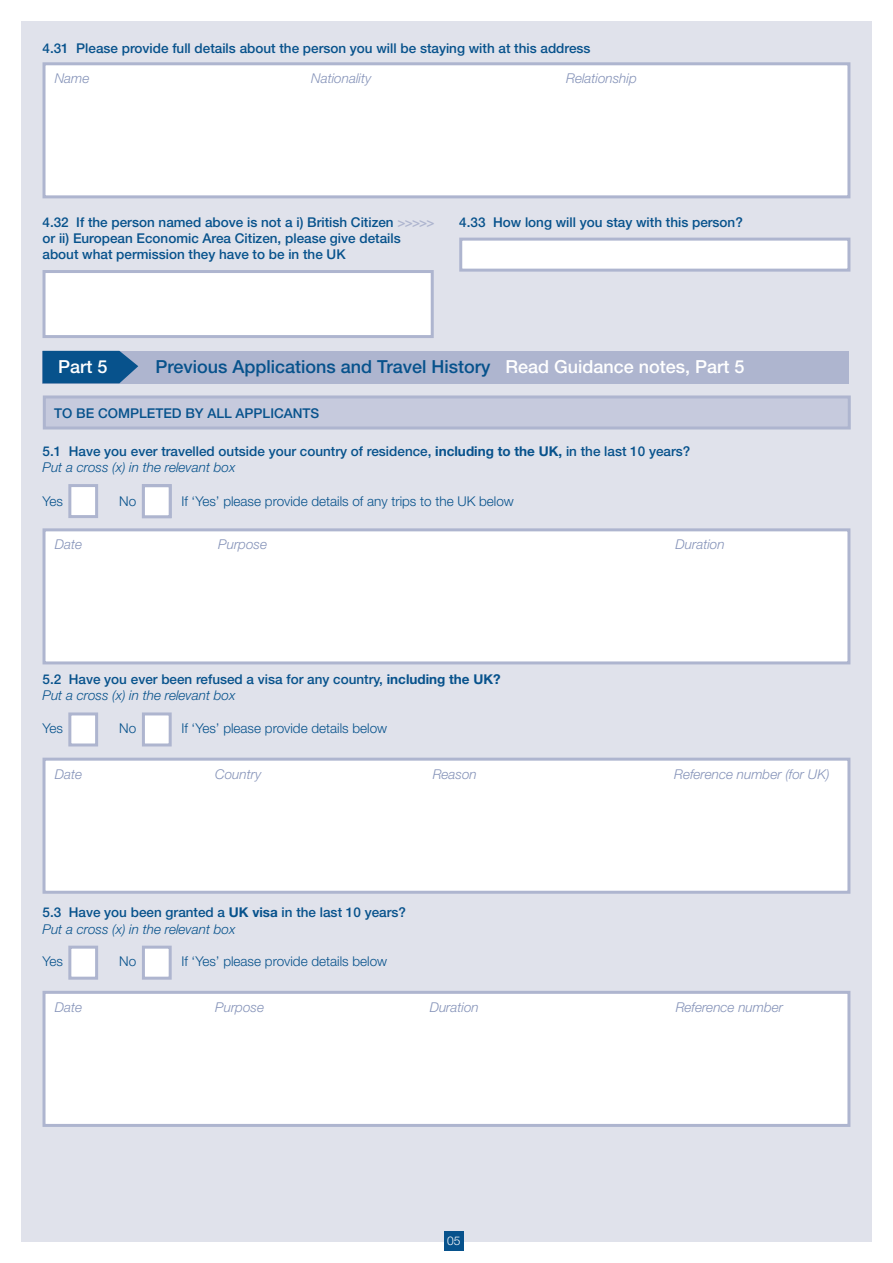
<style>
.page{position:relative;width:893px;height:1263px;background:#fff}
.page>*{position:absolute;margin:0;border:0;box-sizing:border-box;transform-origin:0 0}
.t1{font:500 18px "Helvetica Neue";color:#07528c}
.t2{font:500 18px "Helvetica Neue";color:#fff}
.t3{font:500 13.5px/16.5px "Helvetica Neue";color:#07528c}
.t4{font:300 13.5px "Helvetica Neue";color:#07528c}
.t5{font:italic 300 13.5px "Helvetica Neue";color:#8492b8}
.t6{font:300 12px "Helvetica Neue";color:#fff}
.s1{color:#aeb5cf}
.s2{color:#fff}
.s3{font-weight:700}
.s4{font-weight:300;font-style:italic}
</style>
<div class="page">
<div style="left:21px;top:21px;width:851px;height:1221px;background:#e0e2eb"></div>
<div style="left:44px;top:64px;width:805px;height:133px;background:#fff"></div>
<div style="left:43px;top:62px;width:807px;height:136px;border:3px solid #aeb5cf"></div>
<div style="left:44px;top:272px;width:388px;height:65px;background:#fff"></div>
<div style="left:43px;top:270px;width:391px;height:68px;border:3px solid #aeb5cf"></div>
<div style="left:461px;top:239px;width:388px;height:31px;background:#fff"></div>
<div style="left:459px;top:238px;width:391px;height:34px;border:3px solid #aeb5cf"></div>
<div style="left:43px;top:351px;width:806px;height:32px;background:#aeb5cf"></div>
<svg style="left:43px;top:351px;width:95px;height:32px;background:#165b92"></svg>
<div style="left:44px;top:397px;width:805px;height:31px;background:#c6cadd"></div>
<div style="left:43px;top:395px;width:808px;height:34px;border:3px solid #aeb5cf"></div>
<div style="left:70px;top:486px;width:27px;height:31px;background:#fff"></div>
<div style="left:68px;top:484px;width:30px;height:34px;border:3px solid #aeb5cf"></div>
<div style="left:44px;top:530px;width:805px;height:133px;background:#fff"></div>
<div style="left:43px;top:528px;width:807px;height:136px;border:3px solid #aeb5cf"></div>
<div style="left:143px;top:486px;width:27px;height:31px;background:#fff"></div>
<div style="left:142px;top:484px;width:30px;height:34px;border:3px solid #aeb5cf"></div>
<div style="left:44px;top:759px;width:805px;height:133px;background:#fff"></div>
<div style="left:43px;top:758px;width:807px;height:136px;border:3px solid #aeb5cf"></div>
<div style="left:70px;top:714px;width:27px;height:31px;background:#fff"></div>
<div style="left:68px;top:712px;width:30px;height:34px;border:3px solid #aeb5cf"></div>
<div style="left:143px;top:714px;width:27px;height:31px;background:#fff"></div>
<div style="left:142px;top:712px;width:30px;height:34px;border:3px solid #aeb5cf"></div>
<div style="left:44px;top:992px;width:805px;height:133px;background:#fff"></div>
<div style="left:43px;top:991px;width:807px;height:136px;border:3px solid #aeb5cf"></div>
<div style="left:70px;top:947px;width:27px;height:31px;background:#fff"></div>
<div style="left:68px;top:946px;width:30px;height:34px;border:3px solid #aeb5cf"></div>
<div style="left:143px;top:947px;width:27px;height:31px;background:#fff"></div>
<div style="left:142px;top:946px;width:30px;height:34px;border:3px solid #aeb5cf"></div>
<div style="left:444px;top:1231px;width:19px;height:20px;background:#07528c"></div>
<p class="t3" style="left:43px;top:40px;width:550px">4.31 Please provide full details about the person you will be staying with at this address</p>
<p class="t5" style="left:55px;top:70px;width:36px">Name</p>
<p class="t5" style="left:311px;top:70px;width:62px">Nationality</p>
<p class="t5" style="left:566px;top:70px;width:72px">Relationship</p>
<p class="t3" style="left:43px;top:214px;width:394px">4.32 If the person named above is not a i) British Citizen <span class="s1">&gt;&gt;&gt;&gt;&gt; </span>or ii) European Economic Area Citizen, please give details about what permission they have to be in the UK</p>
<p class="t3" style="left:459px;top:214px;width:285px">4.33 How long will you stay with this person?</p>
<h1 class="t2" style="left:58px;top:355px;width:51px">Part 5</h1>
<h1 class="t1" style="left:156px;top:356px;width:590px">Previous Applications and Travel History <span class="s2">Read Guidance notes, Part 5</span></h1>
<p class="t3" style="left:54px;top:405px;width:267px">TO BE COMPLETED BY ALL APPLICANTS</p>
<p class="t3" style="left:43px;top:442px;width:649px">5.1 Have you ever travelled outside your country of residence, <span class="s3">including to the UK,</span> in the last 10 years?<br><span class="s4">Put a cross (x) in the relevant box</span></p>
<p class="t4" style="left:43px;top:492px;width:22px">Yes</p>
<p class="t4" style="left:119px;top:492px;width:19px">No</p>
<p class="t4" style="left:181px;top:492px;width:334px">If ‘Yes’ please provide details of any trips to the UK below</p>
<p class="t5" style="left:55px;top:536px;width:29px">Date</p>
<p class="t5" style="left:218px;top:536px;width:50px">Purpose</p>
<p class="t5" style="left:676px;top:536px;width:51px">Duration</p>
<p class="t3" style="left:43px;top:671px;width:460px">5.2 Have you ever been refused a visa for any country, <span class="s3">including the UK?<br></span><span class="s4">Put a cross (x) in the relevant box</span></p>
<p class="t4" style="left:43px;top:720px;width:22px">Yes</p>
<p class="t4" style="left:119px;top:720px;width:19px">No</p>
<p class="t4" style="left:181px;top:720px;width:207px">If ‘Yes’ please provide details below</p>
<p class="t5" style="left:55px;top:766px;width:29px">Date</p>
<p class="t5" style="left:215px;top:766px;width:48px">Country</p>
<p class="t5" style="left:433px;top:766px;width:46px">Reason</p>
<p class="t5" style="left:674px;top:766px;width:157px">Reference number (for UK)</p>
<p class="t3" style="left:43px;top:904px;width:365px">5.3 Have you been granted a <span class="s3">UK visa</span> in the last 10 years?<br><span class="s4">Put a cross (x) in the relevant box</span></p>
<p class="t4" style="left:43px;top:953px;width:22px">Yes</p>
<p class="t4" style="left:119px;top:953px;width:19px">No</p>
<p class="t4" style="left:181px;top:953px;width:207px">If ‘Yes’ please provide details below</p>
<p class="t5" style="left:55px;top:999px;width:29px">Date</p>
<p class="t5" style="left:215px;top:999px;width:50px">Purpose</p>
<p class="t5" style="left:430px;top:999px;width:51px">Duration</p>
<p class="t5" style="left:676px;top:999px;width:109px">Reference number</p>
<p class="t6" style="left:447px;top:1233px;width:15px">05</p>
</div>
